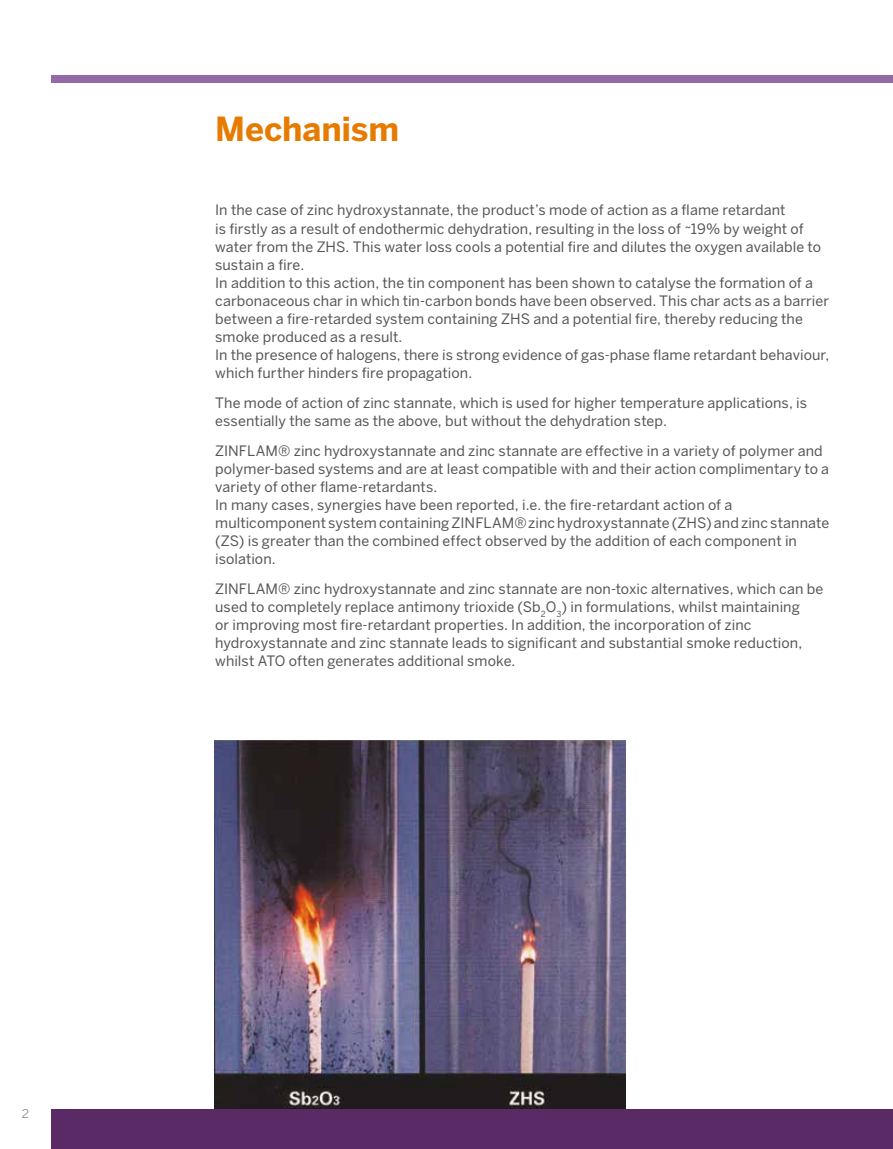
<style>
.page{position:relative;width:893px;height:1149px;background:#fff}
.page>*{position:absolute;margin:0;border:0;box-sizing:border-box;transform-origin:0 0}
.t1{font:700 33px "Benton Sans";letter-spacing:-.005em;color:#e67b00}
.t2{font:14.25px/18px "Benton Sans";letter-spacing:.005em;color:#555658}
.t3{font:12px "Benton Sans";color:#87888a;scale:1.05 1}
</style>
<div class="page">
<img style="left:214px;top:740px;width:411px;height:368px">
<div style="left:51px;top:1108px;width:842px;height:40px;background:#5a2a66"></div>
<div style="left:51px;top:75px;width:842px;height:8px;background:#926aa6"></div>
<p class="t3" style="left:22px;top:1106px;width:9px">2</p>
<h1 class="t1" style="left:215px;top:109px;width:186px">Mechanism</h1>
<p class="t2" style="left:215px;top:201px;width:615px">In the case of zinc hydroxystannate, the product’s mode of action as a flame retardant<br>is firstly as a result of endothermic dehydration, resulting in the loss of ~19% by weight of water from the ZHS. This water loss cools a potential fire and dilutes the oxygen available to sustain a fire.<br>In addition to this action, the tin component has been shown to catalyse the formation of a carbonaceous char in which tin-carbon bonds have been observed. This char acts as a barrier between a fire-retarded system containing ZHS and a potential fire, thereby reducing the smoke produced as a result.<br>In the presence of halogens, there is strong evidence of gas-phase flame retardant behaviour, which further hinders fire propagation.</p>
<p class="t2" style="left:215px;top:393px;width:593px">The mode of action of zinc stannate, which is used for higher temperature applications, is essentially the same as the above, but without the dehydration step.</p>
<p class="t2" style="left:215px;top:441px;width:615px">ZINFLAM® zinc hydroxystannate and zinc stannate are effective in a variety of polymer and polymer-based systems and are at least compatible with and their action complimentary to a variety of other flame-retardants.<br>In many cases, synergies have been reported, i.e. the fire-retardant action of a multicomponent system containing ZINFLAM®zinc hydroxystannate (ZHS) and zinc stannate (ZS) is greater than the combined effect observed by the addition of each component in isolation.</p>
<p class="t2" style="left:215px;top:579px;width:610px">ZINFLAM® zinc hydroxystannate and zinc stannate are non-toxic alternatives, which can be used to completely replace antimony trioxide (Sb<sub>2</sub>O<sub>3</sub>) in formulations, whilst maintaining<br>or improving most fire-retardant properties. In addition, the incorporation of zinc hydroxystannate and zinc stannate leads to significant and substantial smoke reduction, whilst ATO often generates additional smoke.</p>
</div>
